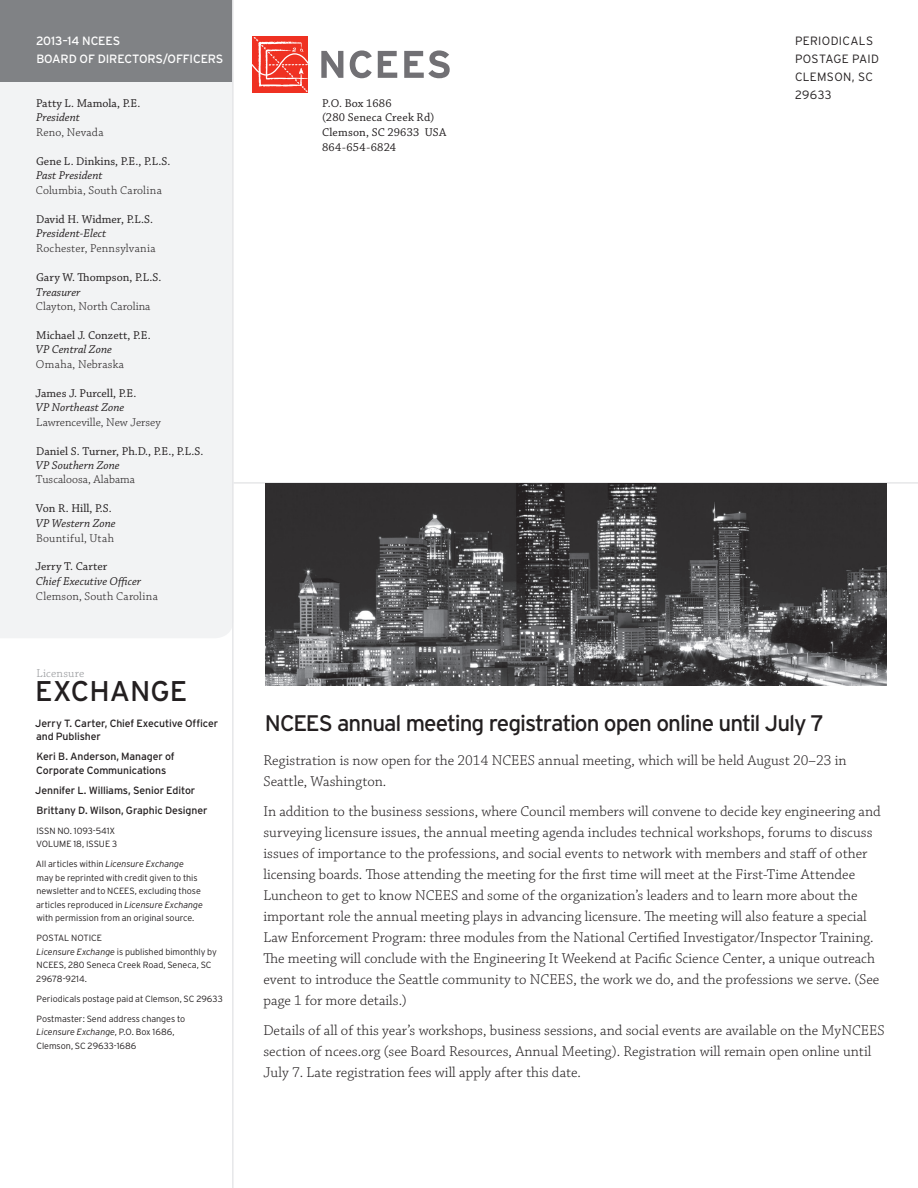
<style>
.page{position:relative;width:918px;height:1188px;background:#fff}
.page>*{position:absolute;margin:0;border:0;box-sizing:border-box;transform-origin:0 0}
.t1{font:28.5px "Interstate";color:#231f20}
.t2{font:22.5px "Interstate";letter-spacing:-.045em;color:#231f20}
.t3{font:300 15px/21px "Chaparral Pro";color:#231f20}
.t4{font:300 12.15px "Chaparral Pro";letter-spacing:.015em;color:#939598}
.t5{font:12px "Chaparral Pro";color:#231f20}
.t6{font:300 12px "Chaparral Pro";letter-spacing:.005em;color:#231f20}
.t7{font:italic 12px "Chaparral Pro";color:#231f20}
.t8{font:300 12px "Interstate";letter-spacing:.025em;color:#231f20}
.t9{font:12px "Interstate";letter-spacing:-.015em;color:#fff}
.t10{font:12px "Chaparral Pro";letter-spacing:.02em;color:#231f20}
.t11{font:300 12px "Chaparral Pro";letter-spacing:.025em;color:#231f20}
.t12{font:300 12px "Chaparral Pro";letter-spacing:.03em;color:#231f20}
.t13{font:12px "Chaparral Pro";letter-spacing:.025em;color:#231f20}
.t14{font:10.5px/13.5px "Interstate";letter-spacing:-.01em;color:#231f20}
.t15{font:300 9px/13.5px "Interstate";letter-spacing:-.005em;color:#231f20}
.s1{font-style:italic}
</style>
<div class="page">
<div style="left:0;top:82px;width:232px;height:556px;background:#f2f3f4"></div>
<div style="left:0;top:0;width:233px;height:82px;background:#808285"></div>
<hr style="left:233px;top:482px;width:685px;height:2px;background:#e6e7e9">
<div style="left:253px;top:36px;width:55px;height:57px;background:#ef3122"></div>
<svg style="left:252px;top:37px;width:56px;height:55px"></svg>
<svg style="left:321px;top:51px;width:22px;height:27px"></svg>
<svg style="left:350px;top:50px;width:22px;height:28px"></svg>
<svg style="left:378px;top:51px;width:19px;height:27px"></svg>
<svg style="left:404px;top:50px;width:46px;height:28px"></svg>
<hr style="left:232px;top:0;width:2px;height:1188px;background:#e6e7e9">
<img style="left:266px;top:483px;width:621px;height:203px">
<p class="t9" style="left:36px;top:34px;width:86px">2013–14 NCEES</p>
<p class="t9" style="left:36px;top:52px;width:189px">BOARD OF DIRECTORS/OFFICERS</p>
<p class="t5" style="left:36px;top:96px;width:106px">Patty L. Mamola, P.E.</p>
<p class="t7" style="left:36px;top:111px;width:45px">President</p>
<p class="t6" style="left:36px;top:126px;width:69px">Reno, Nevada</p>
<p class="t5" style="left:36px;top:154px;width:136px">Gene L. Dinkins, P.E., P.L.S.</p>
<p class="t7" style="left:36px;top:169px;width:68px">Past President</p>
<p class="t6" style="left:36px;top:184px;width:127px">Columbia, South Carolina</p>
<p class="t5" style="left:36px;top:212px;width:118px">David H. Widmer, P.L.S.</p>
<p class="t7" style="left:36px;top:227px;width:72px">President-Elect</p>
<p class="t6" style="left:36px;top:242px;width:121px">Rochester, Pennsylvania</p>
<p class="t5" style="left:36px;top:271px;width:127px">Gary W. Thompson, P.L.S.</p>
<p class="t7" style="left:36px;top:285px;width:46px">Treasurer</p>
<p class="t6" style="left:36px;top:300px;width:116px">Clayton, North Carolina</p>
<p class="t5" style="left:36px;top:328px;width:116px">Michael J. Conzett, P.E.</p>
<p class="t7" style="left:36px;top:343px;width:78px">VP Central Zone</p>
<p class="t11" style="left:36px;top:358px;width:90px">Omaha, Nebraska</p>
<p class="t5" style="left:35px;top:386px;width:102px">James J. Purcell, P.E.</p>
<p class="t7" style="left:36px;top:401px;width:90px">VP Northeast Zone</p>
<p class="t6" style="left:36px;top:415px;width:126px">Lawrenceville, New Jersey</p>
<p class="t5" style="left:36px;top:444px;width:169px">Daniel S. Turner, Ph.D., P.E., P.L.S.</p>
<p class="t7" style="left:36px;top:459px;width:85px">VP Southern Zone</p>
<p class="t6" style="left:36px;top:473px;width:101px">Tuscaloosa, Alabama</p>
<p class="t5" style="left:36px;top:502px;width:77px">Von R. Hill, P.S.</p>
<p class="t7" style="left:36px;top:516px;width:81px">VP Western Zone</p>
<p class="t12" style="left:36px;top:531px;width:79px">Bountiful, Utah</p>
<p class="t5" style="left:35px;top:560px;width:73px">Jerry T. Carter</p>
<p class="t7" style="left:36px;top:574px;width:107px">Chief Executive Officer</p>
<p class="t6" style="left:36px;top:589px;width:123px">Clemson, South Carolina</p>
<p class="t4" style="left:37px;top:667px;width:49px">Licensure</p>
<p class="t1" style="left:35px;top:675px;width:153px">EXCHANGE</p>
<p class="t14" style="left:35px;top:716px;width:184px">Jerry T. Carter, Chief Executive Officer and Publisher</p>
<p class="t14" style="left:36px;top:750px;width:140px">Keri B. Anderson, Manager of<br>Corporate Communications</p>
<p class="t14" style="left:35px;top:783px;width:162px">Jennifer L. Williams, Senior Editor</p>
<p class="t14" style="left:36px;top:803px;width:172px">Brittany D. Wilson, Graphic Designer</p>
<p class="t15" style="left:37px;top:824px;width:80px">ISSN NO. 1093-541X</p>
<p class="t15" style="left:36px;top:837px;width:83px">VOLUME 18, ISSUE 3</p>
<p class="t15" style="left:36px;top:857px;width:169px">All articles within <span class="s1">Licensure Exchange </span>may be reprinted with credit given to this newsletter and to NCEES, excluding those articles reproduced in <span class="s1">Licensure Exchange </span>with permission from an original source.</p>
<p class="t15" style="left:37px;top:931px;width:67px">POSTAL NOTICE</p>
<p class="t15" style="left:36px;top:945px;width:182px"><span class="s1">Licensure Exchange</span> is published bimonthly by<br>NCEES, 280 Seneca Creek Road, Seneca, SC<br>29678-9214.</p>
<p class="t15" style="left:37px;top:992px;width:188px">Periodicals postage paid at Clemson, SC 29633</p>
<p class="t15" style="left:36px;top:1012px;width:150px">Postmaster: Send address changes to<br><span class="s1">Licensure Exchange</span>, P.O. Box 1686,<br>Clemson, SC 29633-1686</p>
<p class="t5" style="left:322px;top:96px;width:71px">P.O. Box 1686</p>
<p class="t10" style="left:322px;top:111px;width:114px">(280 Seneca Creek Rd)</p>
<p class="t5" style="left:322px;top:126px;width:126px">Clemson, SC 29633 USA</p>
<p class="t13" style="left:322px;top:141px;width:75px">864-654-6824</p>
<p class="t8" style="left:795px;top:34px;width:80px">PERIODICALS</p>
<p class="t8" style="left:795px;top:52px;width:85px">POSTAGE PAID</p>
<p class="t8" style="left:795px;top:70px;width:79px">CLEMSON, SC</p>
<p class="t8" style="left:795px;top:88px;width:38px">29633</p>
<p class="t2" style="left:265px;top:710px;width:561px">NCEES annual meeting registration open online until July 7</p>
<p class="t3" style="left:263px;top:751px;width:585px">Registration is now open for the 2014 NCEES annual meeting, which will be held August 20–23 in<br>Seattle, Washington.</p>
<p class="t3" style="left:263px;top:802px;width:619px">In addition to the business sessions, where Council members will convene to decide key engineering and surveying licensure issues, the annual meeting agenda includes technical workshops, forums to discuss issues of importance to the professions, and social events to network with members and staff of other licensing boards. Those attending the meeting for the first time will meet at the First-Time Attendee Luncheon to get to know NCEES and some of the organization’s leaders and to learn more about the important role the annual meeting plays in advancing licensure. The meeting will also feature a special Law Enforcement Program: three modules from the National Certified Investigator/Inspector Training.<br>The meeting will conclude with the Engineering It Weekend at Pacific Science Center, a unique outreach event to introduce the Seattle community to NCEES, the work we do, and the professions we serve. (See page 1 for more details.)</p>
<p class="t3" style="left:263px;top:1021px;width:623px">Details of all of this year’s workshops, business sessions, and social events are available on the MyNCEES section of ncees.org (see Board Resources, Annual Meeting). Registration will remain open online until<br>July 7. Late registration fees will apply after this date.</p>
</div>
